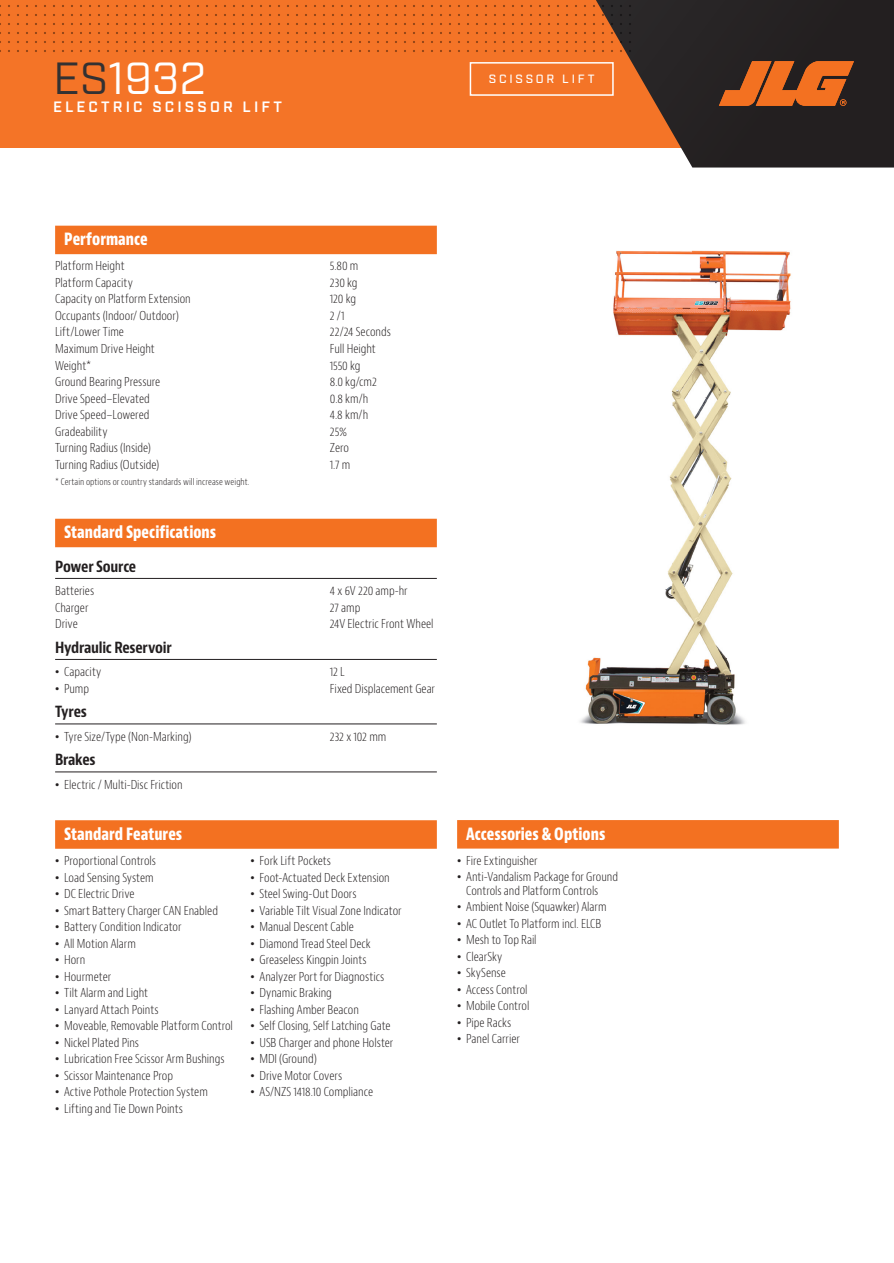
<style>
.page{position:relative;width:894px;height:1263px;background:#fff}
.page>*{position:absolute;margin:0;border:0;box-sizing:border-box;transform-origin:0 0}
.t1{font:45px "Industry";color:#fff}
.t2{font:800 condensed 16.5px "Bernino Sans";color:#fff;scale:.9 1}
.t3{font:700 condensed 15px "Bernino Sans";letter-spacing:-.015em;color:#231f20}
.t4{font:600 15px "Industry";letter-spacing:.21em;color:#fff}
.t5{font:300 condensed 12px/13.5px "Bernino Sans";color:#231f20}
.t6{font:500 12px "Industry";letter-spacing:.235em;color:#fff}
.t7{font:300 condensed 9px "Bernino Sans";letter-spacing:.005em;color:#231f20}
.s1{color:#333132}
.s2{font-family:"Arial";font-weight:400;font-stretch:normal}
</style>
<div class="page">
<div style="left:55px;top:226px;width:381px;height:28px;background:#f37121"></div>
<div style="left:55px;top:519px;width:381px;height:28px;background:#f37121"></div>
<hr style="left:55px;top:578px;width:381px;height:1px;background:#231f20">
<hr style="left:55px;top:659px;width:381px;height:1px;background:#231f20">
<hr style="left:55px;top:723px;width:381px;height:1px;background:#231f20">
<hr style="left:55px;top:771px;width:381px;height:1px;background:#231f20">
<div style="left:55px;top:820px;width:381px;height:28px;background:#f37121"></div>
<div style="left:457px;top:820px;width:381px;height:28px;background:#f37121"></div>
<div style="left:0;top:0;width:694px;height:147px;background:#f47427"></div>
<svg style="left:595px;top:0;width:298px;height:167px"></svg>
<svg style="left:718px;top:61px;width:135px;height:45px"></svg>
<svg style="left:0;top:0;width:632px;height:53px"></svg>
<div style="left:469px;top:62px;width:144px;height:34px;border:2px solid #fff"></div>
<img style="left:580px;top:250px;width:211px;height:475px">
<h1 class="t1" style="left:53px;top:52px;width:154px"><span class="s1">ES</span>1932</h1>
<p class="t4" style="left:53px;top:98px;width:230px">ELECTRIC SCISSOR LIFT</p>
<p class="t6" style="left:488px;top:72px;width:107px">SCISSOR LIFT</p>
<h2 class="t2" style="left:64px;top:229px;width:94px">Performance</h2>
<p class="t5" style="left:55px;top:260px;width:71px">Platform Height</p>
<p class="t5" style="left:330px;top:260px;width:30px">5.80 m</p>
<p class="t5" style="left:55px;top:276px;width:79px">Platform Capacity</p>
<p class="t5" style="left:330px;top:276px;width:29px">230 kg</p>
<p class="t5" style="left:55px;top:293px;width:137px">Capacity on Platform Extension</p>
<p class="t5" style="left:330px;top:293px;width:28px">120 kg</p>
<p class="t5" style="left:55px;top:309px;width:125px">Occupants (Indoor/ Outdoor)</p>
<p class="t5" style="left:330px;top:309px;width:16px">2 /1</p>
<p class="t5" style="left:55px;top:326px;width:70px">Lift/Lower Time</p>
<p class="t5" style="left:330px;top:326px;width:62px">22/24 Seconds</p>
<p class="t5" style="left:55px;top:342px;width:101px">Maximum Drive Height</p>
<p class="t5" style="left:330px;top:342px;width:47px">Full Height</p>
<p class="t5" style="left:55px;top:359px;width:38px">Weight*</p>
<p class="t5" style="left:330px;top:359px;width:32px">1550 kg</p>
<p class="t5" style="left:55px;top:375px;width:107px">Ground Bearing Pressure</p>
<p class="t5" style="left:330px;top:375px;width:49px">8.0 kg/cm2</p>
<p class="t5" style="left:55px;top:392px;width:96px">Drive Speed–Elevated</p>
<p class="t5" style="left:330px;top:392px;width:40px">0.8 km/h</p>
<p class="t5" style="left:55px;top:408px;width:96px">Drive Speed–Lowered</p>
<p class="t5" style="left:330px;top:408px;width:40px">4.8 km/h</p>
<p class="t5" style="left:55px;top:425px;width:54px">Gradeability</p>
<p class="t5" style="left:330px;top:425px;width:19px">25%</p>
<p class="t5" style="left:55px;top:441px;width:97px">Turning Radius (Inside)</p>
<p class="t5" style="left:330px;top:441px;width:21px">Zero</p>
<p class="t5" style="left:55px;top:458px;width:106px">Turning Radius (Outside)</p>
<p class="t5" style="left:330px;top:458px;width:22px">1.7 m</p>
<p class="t7" style="left:55px;top:476px;width:196px">* Certain options or country standards will increase weight.</p>
<h2 class="t2" style="left:64px;top:522px;width:170px">Standard Specifications</h2>
<p class="t3" style="left:55px;top:557px;width:83px">Power Source</p>
<p class="t5" style="left:55px;top:584px;width:41px">Batteries</p>
<p class="t5" style="left:330px;top:584px;width:79px">4 x 6V 220 amp-hr</p>
<p class="t5" style="left:55px;top:601px;width:35px">Charger</p>
<p class="t5" style="left:330px;top:601px;width:32px">27 amp</p>
<p class="t5" style="left:55px;top:617px;width:24px">Drive</p>
<p class="t5" style="left:330px;top:617px;width:105px">24V Electric Front Wheel</p>
<p class="t3" style="left:55px;top:638px;width:118px">Hydraulic Reservoir</p>
<p class="t5" style="left:55px;top:665px;width:48px"><span class="s2">•</span> Capacity</p>
<p class="t5" style="left:330px;top:665px;width:16px">12 L</p>
<p class="t5" style="left:55px;top:681px;width:35px"><span class="s2">•</span> Pump</p>
<p class="t5" style="left:330px;top:681px;width:107px">Fixed Displacement Gear</p>
<p class="t3" style="left:55px;top:702px;width:33px">Tyres</p>
<p class="t5" style="left:55px;top:729px;width:138px"><span class="s2">•</span> Tyre Size/Type (Non-Marking)</p>
<p class="t5" style="left:330px;top:729px;width:58px">232 x 102 mm</p>
<p class="t3" style="left:55px;top:750px;width:42px">Brakes</p>
<p class="t5" style="left:55px;top:777px;width:129px"><span class="s2">•</span> Electric / Multi-Disc Friction</p>
<h2 class="t2" style="left:64px;top:823px;width:133px">Standard Features</h2>
<p class="t5" style="left:55px;top:854px;width:102px"><span class="s2">•</span> Proportional Controls</p>
<p class="t5" style="left:55px;top:870px;width:100px"><span class="s2">•</span> Load Sensing System</p>
<p class="t5" style="left:55px;top:887px;width:81px"><span class="s2">•</span> DC Electric Drive</p>
<p class="t5" style="left:55px;top:903px;width:164px"><span class="s2">•</span> Smart Battery Charger CAN Enabled</p>
<p class="t5" style="left:55px;top:920px;width:128px"><span class="s2">•</span> Battery Condition Indicator</p>
<p class="t5" style="left:55px;top:936px;width:82px"><span class="s2">•</span> All Motion Alarm</p>
<p class="t5" style="left:55px;top:953px;width:32px"><span class="s2">•</span> Horn</p>
<p class="t5" style="left:55px;top:969px;width:57px"><span class="s2">•</span> Hourmeter</p>
<p class="t5" style="left:55px;top:986px;width:95px"><span class="s2">•</span> Tilt Alarm and Light</p>
<p class="t5" style="left:55px;top:1002px;width:105px"><span class="s2">•</span> Lanyard Attach Points</p>
<p class="t5" style="left:55px;top:1019px;width:179px"><span class="s2">•</span> Moveable, Removable Platform Control</p>
<p class="t5" style="left:55px;top:1035px;width:85px"><span class="s2">•</span> Nickel Plated Pins</p>
<p class="t5" style="left:55px;top:1052px;width:171px"><span class="s2">•</span> Lubrication Free Scissor Arm Bushings</p>
<p class="t5" style="left:55px;top:1068px;width:119px"><span class="s2">•</span> Scissor Maintenance Prop</p>
<p class="t5" style="left:55px;top:1085px;width:154px"><span class="s2">•</span> Active Pothole Protection System</p>
<p class="t5" style="left:55px;top:1101px;width:129px"><span class="s2">•</span> Lifting and Tie Down Points</p>
<p class="t5" style="left:250px;top:854px;width:82px"><span class="s2">•</span> Fork Lift Pockets</p>
<p class="t5" style="left:250px;top:870px;width:141px"><span class="s2">•</span> Foot-Actuated Deck Extension</p>
<p class="t5" style="left:250px;top:887px;width:108px"><span class="s2">•</span> Steel Swing-Out Doors</p>
<p class="t5" style="left:250px;top:903px;width:153px"><span class="s2">•</span> Variable Tilt Visual Zone Indicator</p>
<p class="t5" style="left:250px;top:920px;width:105px"><span class="s2">•</span> Manual Descent Cable</p>
<p class="t5" style="left:250px;top:936px;width:122px"><span class="s2">•</span> Diamond Tread Steel Deck</p>
<p class="t5" style="left:250px;top:953px;width:117px"><span class="s2">•</span> Greaseless Kingpin Joints</p>
<p class="t5" style="left:250px;top:969px;width:135px"><span class="s2">•</span> Analyzer Port for Diagnostics</p>
<p class="t5" style="left:250px;top:986px;width:83px"><span class="s2">•</span> Dynamic Braking</p>
<p class="t5" style="left:250px;top:1002px;width:110px"><span class="s2">•</span> Flashing Amber Beacon</p>
<p class="t5" style="left:250px;top:1019px;width:142px"><span class="s2">•</span> Self Closing, Self Latching Gate</p>
<p class="t5" style="left:250px;top:1035px;width:144px"><span class="s2">•</span> USB Charger and phone Holster</p>
<p class="t5" style="left:250px;top:1052px;width:68px"><span class="s2">•</span> MDI (Ground)</p>
<p class="t5" style="left:250px;top:1068px;width:93px"><span class="s2">•</span> Drive Motor Covers</p>
<p class="t5" style="left:250px;top:1085px;width:124px"><span class="s2">•</span> AS/NZS 1418.10 Compliance</p>
<h2 class="t2" style="left:466px;top:823px;width:156px">Accessories &amp; Options</h2>
<p class="t5" style="left:457px;top:854px;width:82px"><span class="s2">•</span> Fire Extinguisher</p>
<p class="t5" style="left:466px;top:870px;width:153px;text-indent:-9px"><span class="s2">•</span> Anti-Vandalism Package for Ground<br>Controls and Platform Controls</p>
<p class="t5" style="left:457px;top:900px;width:151px"><span class="s2">•</span> Ambient Noise (Squawker) Alarm</p>
<p class="t5" style="left:457px;top:917px;width:146px"><span class="s2">•</span> AC Outlet To Platform incl. ELCB</p>
<p class="t5" style="left:457px;top:933px;width:81px"><span class="s2">•</span> Mesh to Top Rail</p>
<p class="t5" style="left:457px;top:950px;width:47px"><span class="s2">•</span> ClearSky</p>
<p class="t5" style="left:457px;top:966px;width:50px"><span class="s2">•</span> SkySense</p>
<p class="t5" style="left:457px;top:983px;width:72px"><span class="s2">•</span> Access Control</p>
<p class="t5" style="left:457px;top:999px;width:74px"><span class="s2">•</span> Mobile Control</p>
<p class="t5" style="left:457px;top:1016px;width:56px"><span class="s2">•</span> Pipe Racks</p>
<p class="t5" style="left:457px;top:1032px;width:64px"><span class="s2">•</span> Panel Carrier</p>
</div>
